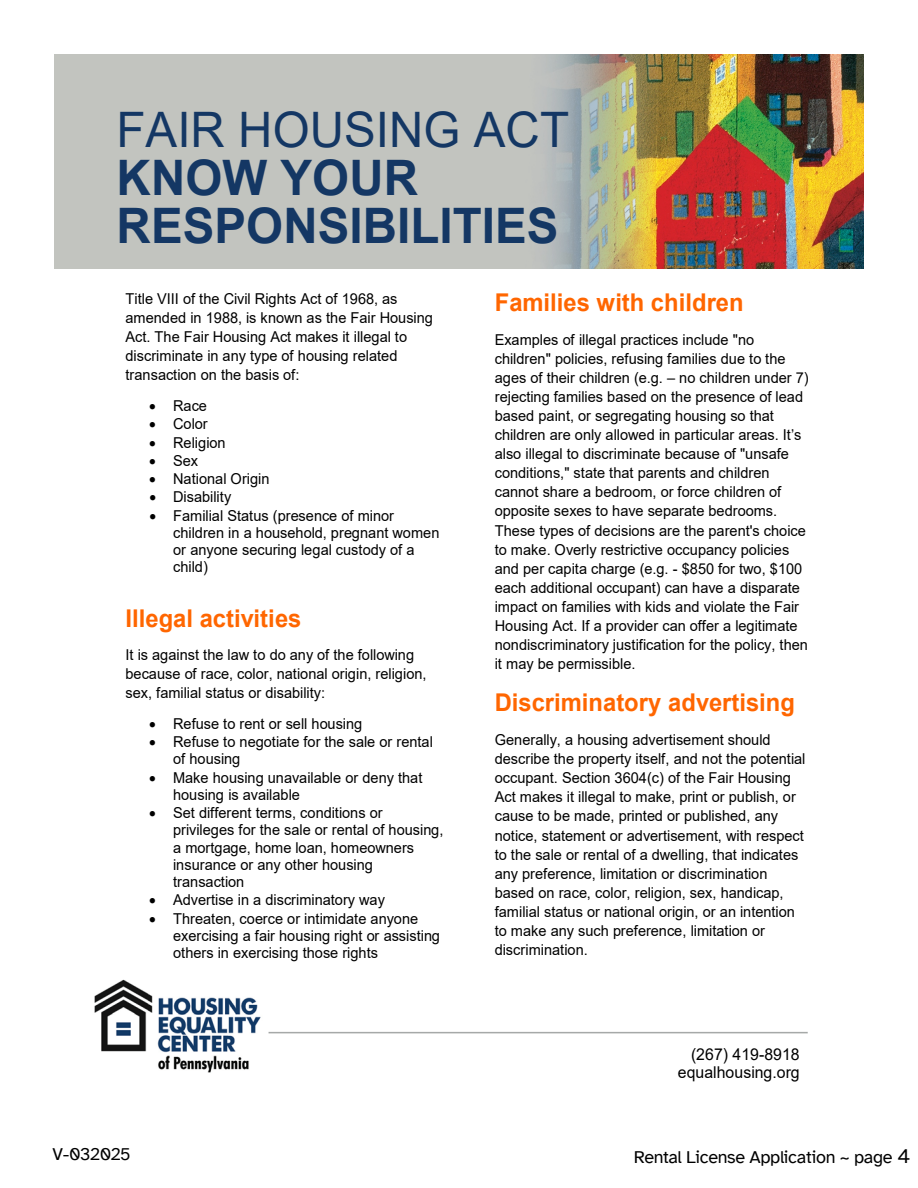
<style>
.page{position:relative;width:918px;height:1188px;background:#fff}
.page>*{position:absolute;margin:0;border:0;box-sizing:border-box;transform-origin:0 0}
.t1{font:700 48.9px/48px "Arial";color:#143764}
.t2{font:700 24.45px "Arial";color:#f60}
.t3{font:18px "Atkinson Hyperlegible";letter-spacing:-.02em;color:#000}
.t4{font:16.35px/18.8px "Arial";letter-spacing:.005em;color:#000;text-align:right}
.t5{font:15px/19px "Arial";color:#000}
.s1{font-weight:400}
.s2{font-size:21px}
</style>
<div class="page">
<img style="left:94px;top:979px;width:714px;height:94px">
<img style="left:54px;top:54px;width:810px;height:214px">
<div style="left:619px;top:1035px;width:190px;height:61px;background:#fff"></div>
<p class="t1" style="left:117px;top:107px;width:454px"><span class="s1">FAIR HOUSING ACT<br></span>KNOW YOUR<br>RESPONSIBILITIES</p>
<p class="t5" style="left:125px;top:289px;width:309px">Title VIII of the Civil Rights Act of 1968, as amended in 1988, is known as the Fair Housing Act. The Fair Housing Act makes it illegal to discriminate in any type of housing related transaction on the basis of:</p>
<p class="t5" style="left:149px;top:396px;width:59px">• Race</p>
<p class="t5" style="left:149px;top:414px;width:60px">• Color</p>
<p class="t5" style="left:149px;top:433px;width:78px">• Religion</p>
<p class="t5" style="left:149px;top:451px;width:50px">• Sex</p>
<p class="t5" style="left:149px;top:469px;width:122px">• National Origin</p>
<p class="t5" style="left:149px;top:488px;width:84px">• Disability</p>
<p class="t5" style="left:173px;top:507px;width:268px;line-height:17.2px;text-indent:-24px">• Familial Status (presence of minor children in a household, pregnant women or anyone securing legal custody of a child)</p>
<p class="t2" style="left:125px;top:601px;width:177px">Illegal activities</p>
<p class="t5" style="left:125px;top:645px;width:303px">It is against the law to do any of the following because of race, color, national origin, religion, sex, familial status or disability:</p>
<p class="t5" style="left:149px;top:714px;width:215px">• Refuse to rent or sell housing</p>
<p class="t5" style="left:173px;top:733px;width:261px;line-height:17.2px;text-indent:-24px">• Refuse to negotiate for the sale or rental of housing</p>
<p class="t5" style="left:173px;top:769px;width:251px;line-height:17.2px;text-indent:-24px">• Make housing unavailable or deny that housing is available</p>
<p class="t5" style="left:173px;top:804px;width:272px;line-height:17.2px;text-indent:-24px">• Set different terms, conditions or privileges for the sale or rental of housing, a mortgage, home loan, homeowners insurance or any other housing transaction</p>
<p class="t5" style="left:149px;top:891px;width:237px">• Advertise in a discriminatory way</p>
<p class="t5" style="left:173px;top:910px;width:268px;line-height:17.2px;text-indent:-24px">• Threaten, coerce or intimidate anyone exercising a fair housing right or assisting others in exercising those rights</p>
<p class="t2" style="left:495px;top:285px;width:250px">Families with children</p>
<p class="t5" style="left:495px;top:330px;width:316px">Examples of illegal practices include "no children" policies, refusing families due to the ages of their children (e.g. – no children under 7) rejecting families based on the presence of lead based paint, or segregating housing so that children are only allowed in particular areas. It’s also illegal to discriminate because of "unsafe conditions," state that parents and children cannot share a bedroom, or force children of opposite sexes to have separate bedrooms.<br>These types of decisions are the parent's choice to make. Overly restrictive occupancy policies and per capita charge (e.g. - $850 for two, $100 each additional occupant) can have a disparate impact on families with kids and violate the Fair Housing Act. If a provider can offer a legitimate nondiscriminatory justification for the policy, then it may be permissible.</p>
<p class="t2" style="left:495px;top:686px;width:302px">Discriminatory advertising</p>
<p class="t5" style="left:495px;top:730px;width:312px">Generally, a housing advertisement should describe the property itself, and not the potential occupant. Section 3604(c) of the Fair Housing Act makes it illegal to make, print or publish, or cause to be made, printed or published, any notice, statement or advertisement, with respect to the sale or rental of a dwelling, that indicates any preference, limitation or discrimination based on race, color, religion, sex, handicap, familial status or national origin, or an intention to make any such preference, limitation or discrimination.</p>
<p class="t4" style="left:678px;top:1044px;width:123px">(267) 419-8918 equalhousing.org</p>
<p class="t3" style="left:52px;top:1144px;width:80px">V-032025</p>
<p class="t3" style="left:634px;top:1147px;width:278px">Rental License Application ~ page <span class="s2">4</span></p>
</div>
